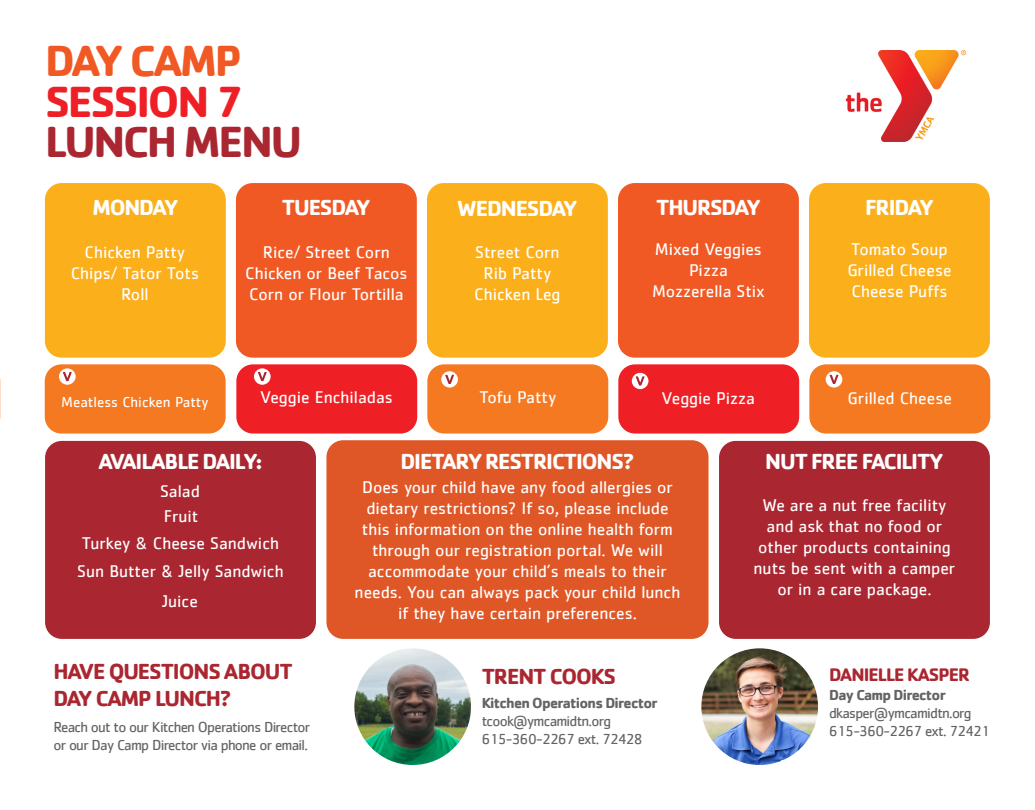
<style>
.page{position:relative;width:1035px;height:810px;background:#fff}
.page>*{position:absolute;margin:0;border:0;box-sizing:border-box;transform-origin:0 0}
.t1{font:700 45px "Cachet";letter-spacing:-.05em;color:#aa2731}
.t2{font:700 45px "Cachet";letter-spacing:-.05em;color:#ee2026}
.t3{font:700 45px "Cachet";letter-spacing:-.05em;color:#f15924}
.t4{font:700 22.5px "Cachet";letter-spacing:-.05em;color:#fff}
.t5{font:700 22.5px "Cachet";letter-spacing:-.05em;color:#aa2731}
.t6{font:700 18.75px "Cachet";letter-spacing:-.05em;color:#aa2731}
.t7{font:17.5px/21px "Cachet";color:#fff;text-align:center}
.t8{font:15px/18px "Cachet";letter-spacing:-.05em;color:#626465}
.t9{font:700 15px "Cachet";letter-spacing:-.05em;color:#626465}
.t10{font:15px "Cachet";color:#fff}
</style>
<div class="page">
<svg style="left:0;top:379px;width:1px;height:40px"></svg>
<div style="left:326px;top:440px;width:383px;height:199px;background:#df5727;border-radius:17px"></div>
<div style="left:719px;top:441px;width:271px;height:198px;background:#aa2731;border-radius:17px"></div>
<img style="left:847px;top:50px;width:119px;height:91px">
<div style="left:45px;top:183px;width:181px;height:175px;background:#fbaf1b;border-radius:17px"></div>
<div style="left:236px;top:183px;width:181px;height:175px;background:#f15924;border-radius:17px"></div>
<div style="left:427px;top:183px;width:181px;height:175px;background:#fbaf1b;border-radius:17px"></div>
<div style="left:618px;top:183px;width:181px;height:175px;background:#f15924;border-radius:17px"></div>
<div style="left:809px;top:183px;width:181px;height:175px;background:#fbaf1b;border-radius:17px"></div>
<img style="left:354px;top:648px;width:117px;height:117px;border-radius:58px">
<img style="left:701px;top:648px;width:117px;height:117px;border-radius:58px">
<div style="left:45px;top:441px;width:271px;height:198px;background:#aa2731;border-radius:17px"></div>
<div style="left:45px;top:364px;width:181px;height:70px;background:#f47921;border-radius:17px"></div>
<div style="left:236px;top:364px;width:181px;height:70px;background:#ee2026;border-radius:17px"></div>
<div style="left:427px;top:364px;width:181px;height:70px;background:#f47921;border-radius:17px"></div>
<div style="left:618px;top:364px;width:181px;height:70px;background:#ee2026;border-radius:17px"></div>
<div style="left:809px;top:364px;width:181px;height:70px;background:#f47921;border-radius:17px"></div>
<svg style="left:59px;top:368px;width:17px;height:17px"></svg>
<svg style="left:63px;top:372px;width:9px;height:9px"></svg>
<svg style="left:254px;top:368px;width:17px;height:17px"></svg>
<svg style="left:258px;top:372px;width:9px;height:9px"></svg>
<svg style="left:441px;top:371px;width:17px;height:17px"></svg>
<svg style="left:445px;top:375px;width:9px;height:9px"></svg>
<div style="left:632px;top:373px;width:16px;height:16px;background:#fff;border-radius:50%"></div>
<svg style="left:636px;top:376px;width:9px;height:10px"></svg>
<div style="left:826px;top:371px;width:16px;height:17px;background:#fff;border-radius:50%"></div>
<svg style="left:830px;top:375px;width:8px;height:9px"></svg>
<p class="t3" style="left:45px;top:32px;width:198px">DAY CAMP</p>
<p class="t2" style="left:45px;top:72px;width:201px">SESSION 7</p>
<p class="t1" style="left:45px;top:112px;width:259px">LUNCH MENU</p>
<p class="t4" style="left:92px;top:193px;width:87px">MONDAY</p>
<p class="t4" style="left:282px;top:193px;width:90px">TUESDAY</p>
<p class="t4" style="left:457px;top:193px;width:122px">WEDNESDAY</p>
<p class="t4" style="left:656px;top:193px;width:106px">THURSDAY</p>
<p class="t4" style="left:865px;top:193px;width:70px">FRIDAY</p>
<p class="t7" style="left:85px;top:241px;width:102px">Chicken Patty</p>
<p class="t7" style="left:71px;top:262px;width:130px">Chips/ Tator Tots</p>
<p class="t7" style="left:121px;top:283px;width:29px">Roll</p>
<p class="t7" style="left:851px;top:238px;width:98px">Tomato Soup</p>
<p class="t7" style="left:847px;top:259px;width:106px">Grilled Cheese</p>
<p class="t7" style="left:851px;top:280px;width:98px">Cheese Puffs</p>
<p class="t7" style="left:655px;top:238px;width:108px">Mixed Veggies</p>
<p class="t7" style="left:689px;top:259px;width:40px">Pizza</p>
<p class="t7" style="left:652px;top:280px;width:114px">Mozzerella Stix</p>
<p class="t7" style="left:263px;top:241px;width:128px">Rice/ Street Corn</p>
<p class="t7" style="left:245px;top:262px;width:164px">Chicken or Beef Tacos</p>
<p class="t7" style="left:249px;top:283px;width:156px">Corn or Flour Tortilla</p>
<p class="t7" style="left:475px;top:241px;width:86px">Street Corn</p>
<p class="t7" style="left:483px;top:262px;width:69px">Rib Patty</p>
<p class="t7" style="left:474px;top:283px;width:88px">Chicken Leg</p>
<p class="t10" style="left:61px;top:393px;width:149px">Meatless Chicken Patty</p>
<p class="t7" style="left:260px;top:386px;width:134px">Veggie Enchiladas</p>
<p class="t7" style="left:479px;top:386px;width:78px">Tofu Patty</p>
<p class="t7" style="left:662px;top:387px;width:95px">Veggie Pizza</p>
<p class="t7" style="left:848px;top:387px;width:106px">Grilled Cheese</p>
<p class="t4" style="left:99px;top:447px;width:165px">AVAILABLE DAILY:</p>
<p class="t7" style="left:160px;top:481px;width:41px">Salad</p>
<p class="t7" style="left:164px;top:505px;width:36px">Fruit</p>
<p class="t7" style="left:82px;top:533px;width:199px">Turkey &amp; Cheese Sandwich</p>
<p class="t7" style="left:77px;top:560px;width:208px">Sun Butter &amp; Jelly Sandwich</p>
<p class="t7" style="left:162px;top:590px;width:37px">Juice</p>
<p class="t5" style="left:53px;top:657px;width:241px">HAVE QUESTIONS ABOUT</p>
<p class="t5" style="left:53px;top:684px;width:180px">DAY CAMP LUNCH?</p>
<p class="t8" style="left:53px;top:718px;width:258px">Reach out to our Kitchen Operations Director or our Day Camp Director via phone or email.</p>
<p class="t4" style="left:400px;top:447px;width:236px">DIETARY RESTRICTIONS?</p>
<p class="t4" style="left:765px;top:447px;width:180px">NUT FREE FACILITY</p>
<p class="t7" style="left:754px;top:494px;width:203px">We are a nut free facility and ask that no food or other products containing nuts be sent with a camper or in a care package.</p>
<p class="t7" style="left:355px;top:476px;width:327px">Does your child have any food allergies or dietary restrictions? If so, please include this information on the online health form through our registration portal. We will accommodate your child’s meals to their needs. You can always pack your child lunch if they have certain preferences.</p>
<p class="t5" style="left:482px;top:662px;width:136px">TRENT COOKS</p>
<p class="t9" style="left:482px;top:693px;width:178px">Kitchen Operations Director</p>
<p class="t8" style="left:482px;top:711px;width:131px">tcook@ymcamidtn.org</p>
<p class="t8" style="left:482px;top:729px;width:163px">615-360-2267 ext. 72428</p>
<p class="t6" style="left:829px;top:663px;width:143px">DANIELLE KASPER</p>
<p class="t9" style="left:829px;top:685px;width:118px">Day Camp Director</p>
<p class="t8" style="left:829px;top:703px;width:144px">dkasper@ymcamidtn.org</p>
<p class="t8" style="left:829px;top:721px;width:162px">615-360-2267 ext. 72421</p>
</div>
